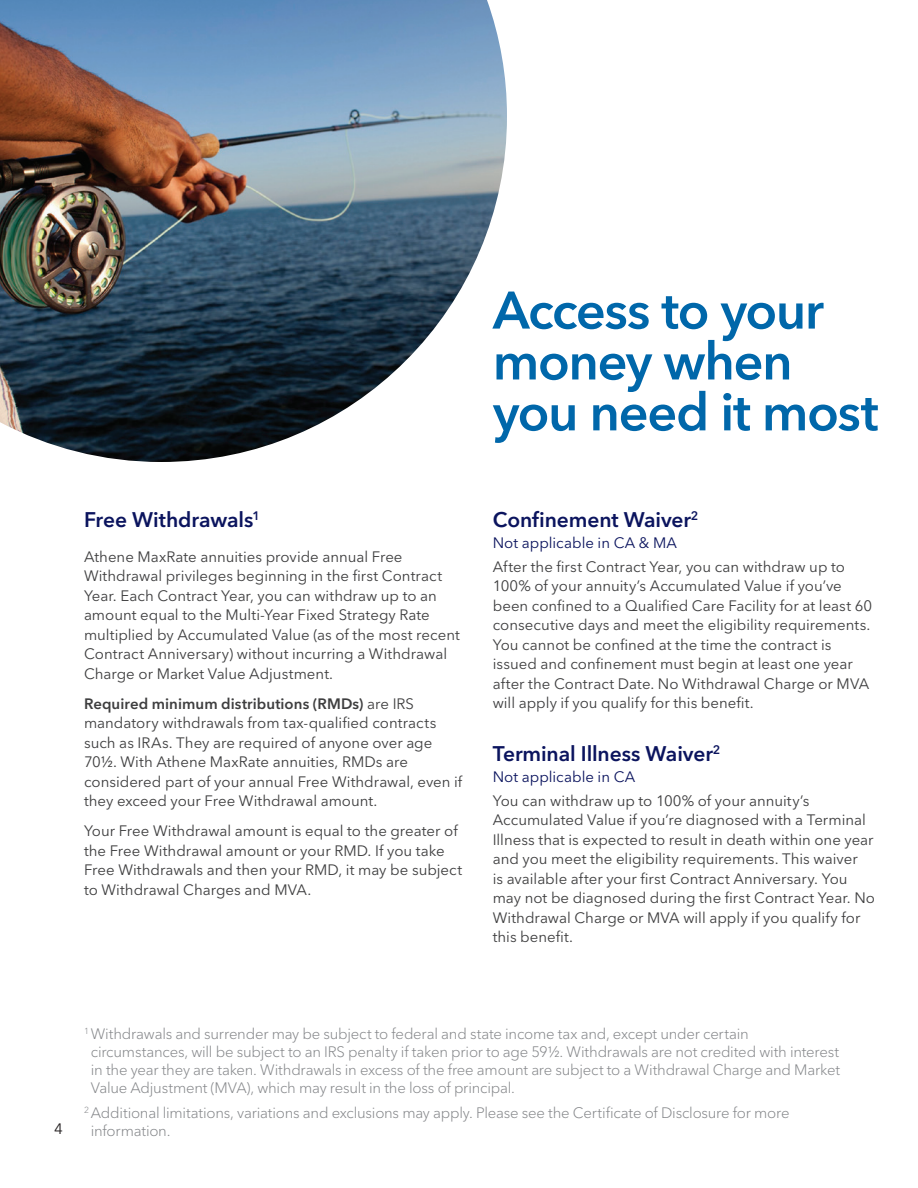
<style>
.page{position:relative;width:918px;height:1188px;background:#fff}
.page>*{position:absolute;margin:0;border:0;box-sizing:border-box;transform-origin:0 0}
.t1{font:600 52.35px/50.8px "Avenir Next LT Pro";letter-spacing:-.025em;color:#0067aa}
.t2{font:600 21px "Avenir Next LT Pro";letter-spacing:-.005em;color:#0b145e}
.t3{font:15px/19.5px "Avenir Next LT Pro";color:#3e3e3f}
.t4{font:300 15px/18px "Avenir Next LT Pro";letter-spacing:-.015em;color:#838588}
.t5{font:15px "Avenir Next LT Pro";color:#0b145e}
.t6{font:15px "Avenir Next LT Pro";color:#231f20}
.s1{font-weight:600}
</style>
<div class="page">
<img style="left:0;top:0;width:507px;height:462px">
<h2 class="t2" style="left:84px;top:507px;width:178px">Free Withdrawals<sup>1</sup></h2>
<p class="t3" style="left:84px;top:547px;width:377px">Athene MaxRate annuities provide annual Free Withdrawal privileges beginning in the first Contract Year. Each Contract Year, you can withdraw up to an amount equal to the Multi-Year Fixed Strategy Rate multiplied by Accumulated Value (as of the most recent Contract Anniversary) without incurring a Withdrawal Charge or Market Value Adjustment.</p>
<p class="t3" style="left:84px;top:694px;width:380px"><span class="s1">Required minimum distributions (RMDs)</span> are IRS mandatory withdrawals from tax-qualified contracts such as IRAs. They are required of anyone over age 70½. With Athene MaxRate annuities, RMDs are considered part of your annual Free Withdrawal, even if they exceed your Free Withdrawal amount.</p>
<p class="t3" style="left:84px;top:821px;width:380px">Your Free Withdrawal amount is equal to the greater of the Free Withdrawal amount or your RMD. If you take Free Withdrawals and then your RMD, it may be subject to Withdrawal Charges and MVA.</p>
<h1 class="t1" style="left:493px;top:285px;width:387px">Access to your money when you need it most</h1>
<h2 class="t2" style="left:493px;top:507px;width:207px">Confinement Waiver<sup>2</sup></h2>
<p class="t5" style="left:493px;top:534px;width:186px">Not applicable in CA &amp; MA</p>
<p class="t3" style="left:493px;top:557px;width:381px">After the first Contract Year, you can withdraw up to 100% of your annuity’s Accumulated Value if you’ve been confined to a Qualified Care Facility for at least 60 consecutive days and meet the eligibility requirements.<br>You cannot be confined at the time the contract is issued and confinement must begin at least one year after the Contract Date. No Withdrawal Charge or MVA will apply if you qualify for this benefit.</p>
<h2 class="t2" style="left:493px;top:741px;width:229px">Terminal Illness Waiver<sup>2</sup></h2>
<p class="t5" style="left:493px;top:768px;width:144px">Not applicable in CA</p>
<p class="t3" style="left:493px;top:791px;width:384px">You can withdraw up to 100% of your annuity’s Accumulated Value if you’re diagnosed with a Terminal Illness that is expected to result in death within one year and you meet the eligibility requirements. This waiver<br>is available after your first Contract Anniversary. You may not be diagnosed during the first Contract Year. No Withdrawal Charge or MVA will apply if you qualify for this benefit.</p>
<p class="t6" style="left:54px;top:1120px;width:10px">4</p>
<p class="t4" style="left:91px;top:1025px;width:751px;text-indent:-7px"><sup>1</sup> Withdrawals and surrender may be subject to federal and state income tax and, except under certain circumstances, will be subject to an IRS penalty if taken prior to age 59½. Withdrawals are not credited with interest in the year they are taken. Withdrawals in excess of the free amount are subject to a Withdrawal Charge and Market Value Adjustment (MVA), which may result in the loss of principal.</p>
<p class="t4" style="left:91px;top:1104px;width:700px;text-indent:-7px"><sup>2</sup> Additional limitations, variations and exclusions may apply. Please see the Certificate of Disclosure for more information.</p>
</div>
